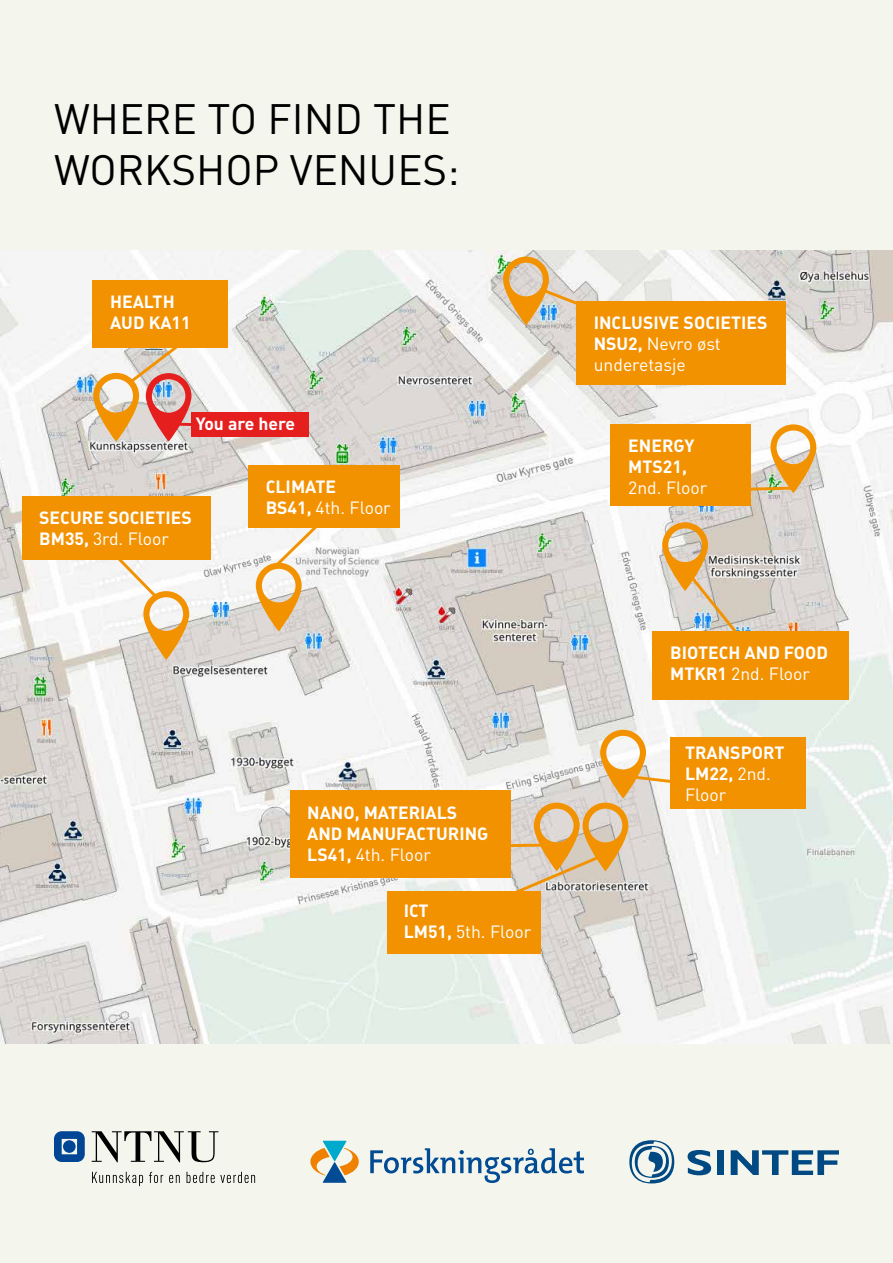
<style>
.page{position:relative;width:893px;height:1263px;background:#f4f6ee}
.page>*{position:absolute;margin:0;border:0;box-sizing:border-box;transform-origin:0 0}
.t1{font:42px/50.4px "DIN";color:#000}
.t2{font:700 17.55px/21px "DIN";color:#fff}
.t3{font:17.55px/21px "DIN";color:#fff}
.s1{font-weight:400}
.s2{font-weight:700}
</style>
<div class="page">
<img style="left:0;top:251px;width:893px;height:793px">
<svg style="left:688px;top:1150px;width:23px;height:25px"></svg>
<div style="left:717px;top:1150px;width:7px;height:25px;background:#004982"></div>
<svg style="left:629px;top:1140px;width:45px;height:43px"></svg>
<svg style="left:731px;top:1150px;width:108px;height:25px"></svg>
<svg style="left:370px;top:1148px;width:214px;height:35px"></svg>
<svg style="left:310px;top:1141px;width:49px;height:42px"></svg>
<svg style="left:92px;top:1172px;width:51px;height:14px"></svg>
<svg style="left:149px;top:1172px;width:14px;height:11px"></svg>
<svg style="left:169px;top:1175px;width:11px;height:8px"></svg>
<svg style="left:187px;top:1172px;width:68px;height:11px"></svg>
<svg style="left:54px;top:1131px;width:31px;height:31px"></svg>
<div style="left:63px;top:1140px;width:13px;height:13px;background:#014694;border-radius:50%"></div>
<svg style="left:92px;top:1131px;width:126px;height:31px"></svg>
<div style="left:576px;top:301px;width:209px;height:84px;background:#f39200"></div>
<div style="left:93px;top:280px;width:135px;height:67px;background:#f39200"></div>
<div style="left:191px;top:412px;width:118px;height:25px;background:#e41f1e"></div>
<div style="left:22px;top:496px;width:188px;height:63px;background:#f39200"></div>
<svg style="left:104px;top:559px;width:85px;height:101px"></svg>
<svg style="left:256px;top:528px;width:71px;height:103px"></svg>
<div style="left:248px;top:465px;width:152px;height:63px;background:#f39200"></div>
<div style="left:670px;top:737px;width:135px;height:72px;background:#f39200"></div>
<div style="left:290px;top:791px;width:221px;height:87px;background:#f39200"></div>
<svg style="left:503px;top:257px;width:77px;height:68px"></svg>
<svg style="left:751px;top:424px;width:65px;height:69px"></svg>
<div style="left:611px;top:424px;width:140px;height:82px;background:#f39200"></div>
<div style="left:653px;top:631px;width:196px;height:69px;background:#f39200"></div>
<svg style="left:662px;top:522px;width:82px;height:109px;background:#d6c5ab"></svg>
<div style="left:388px;top:891px;width:153px;height:63px;background:#f39200"></div>
<svg style="left:467px;top:730px;width:212px;height:176px"></svg>
<svg style="left:93px;top:347px;width:98px;height:95px"></svg>
<hr style="left:179px;top:423px;width:15px;height:3px;background:#e41f1e">
<h1 class="t1" style="left:54px;top:94px;width:407px">WHERE TO FIND THE<br>WORKSHOP VENUES:</h1>
<p class="t2" style="left:110px;top:291px;width:82px">HEALTH<br>AUD KA11</p>
<p class="t2" style="left:196px;top:413px;width:101px">You are here</p>
<p class="t2" style="left:39px;top:507px;width:154px">SECURE SOCIETIES<br>BM35, <span class="s1">3rd. Floor</span></p>
<p class="t2" style="left:266px;top:476px;width:127px">CLIMATE<br>BS41, <span class="s1">4th. Floor</span></p>
<p class="t2" style="left:307px;top:802px;width:183px">NANO, MATERIALS<br>AND MANUFACTURING<br>LS41, <span class="s1">4th. Floor</span></p>
<p class="t3" style="left:404px;top:900px;width:129px"><span class="s2">ICT<br>LM51,</span> 5th. Floor</p>
<p class="t2" style="left:594px;top:312px;width:175px">INCLUSIVE SOCIETIES<br>NSU2, <span class="s1">Nevro øst underetasje</span></p>
<p class="t2" style="left:628px;top:435px;width:68px">ENERGY<br>MTS21,</p>
<p class="t3" style="left:628px;top:478px;width:80px">2nd. Floor</p>
<p class="t2" style="left:670px;top:642px;width:160px">BIOTECH AND FOOD<br>MTKR1 <span class="s1">2nd. Floor</span></p>
<p class="t2" style="left:685px;top:742px;width:101px">TRANSPORT<br>LM22, <span class="s1">2nd.<br>Floor</span></p>
</div>
